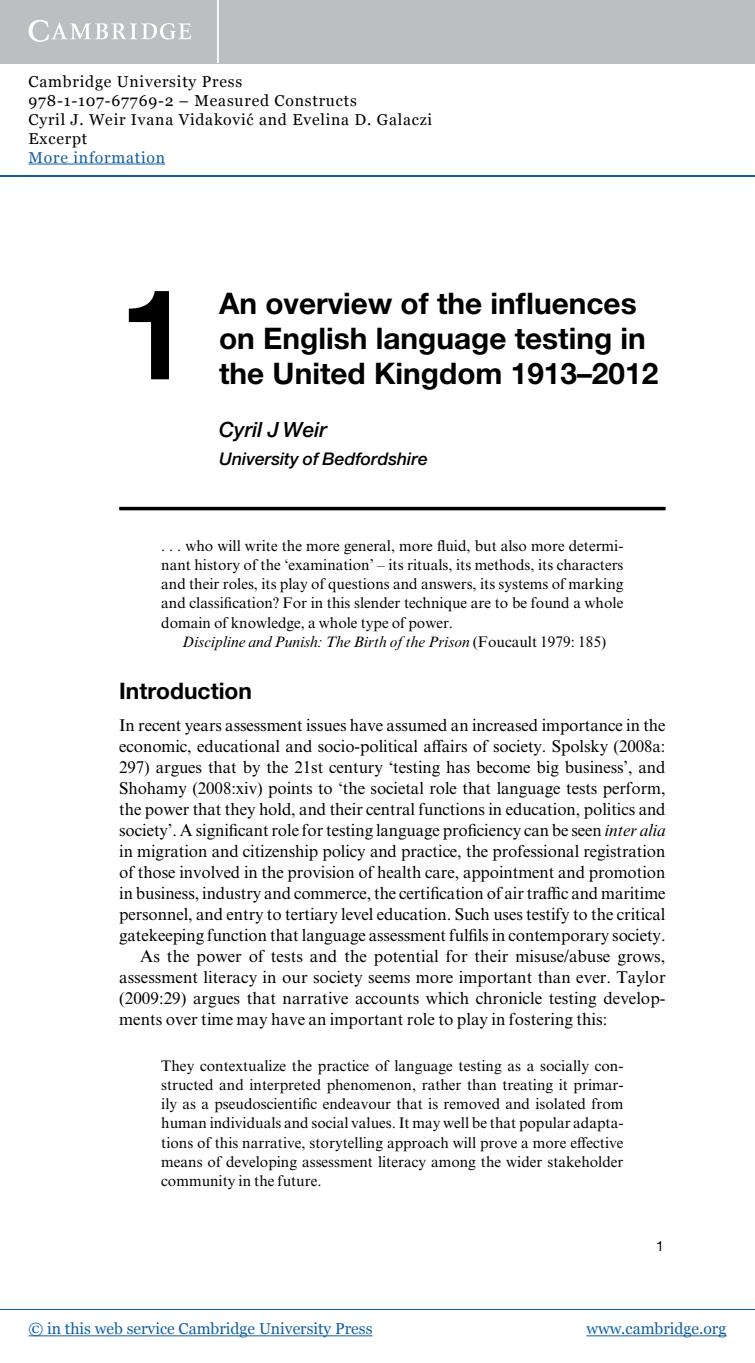
<style>
.page{position:relative;width:755px;height:1363px;background:#fff}
.page>*{position:absolute;margin:0;border:0;box-sizing:border-box;transform-origin:0 0}
.t1{font:700 126px "Helvetica Neue LT Std";color:#000}
.t2{font:700 29.75px/35px "Helvetica Neue LT Std";color:#000}
.t3{font:700 22.75px "Helvetica Neue LT Std";color:#000}
.t4{font:italic 500 21px "Helvetica Neue LT Std";color:#000}
.t5{font:italic 500 17.5px "Helvetica Neue LT Std";color:#000}
.t6{font:17.15px "Times NRMT Pro";letter-spacing:-.005em;color:#000}
.t7{font:15.75px/18.7px "Georgia";letter-spacing:.05em;color:#000}
.t8{font:15.75px "Georgia";color:#105ea3}
.t9{font:15.75px "Georgia";letter-spacing:.05em;color:#105ea3}
.t10{font:15.4px/19.2px "Times NRMT Pro";color:#000;text-align:justify}
.t11{font:italic 15.4px "Times NRMT Pro";color:#000}
.t12{font:14px "Helvetica Neue LT Std";color:#000}
.s1{font-style:normal}
.s2{font-style:italic}
</style>
<div class="page">
<div style="left:0;top:0;width:754px;height:63px;background:#bcbebf"></div>
<hr style="left:217px;top:0;width:2px;height:63px;background:#fff">
<svg style="left:29px;top:20px;width:162px;height:22px"></svg>
<hr style="left:29px;top:164px;width:136px;height:1px;background:#105ea3">
<hr style="left:0;top:175px;width:754px;height:2px;background:#105ea3">
<hr style="left:0;top:1308px;width:754px;height:1px;background:#105ea3">
<hr style="left:29px;top:1335px;width:343px;height:1px;background:#105ea3">
<hr style="left:586px;top:1335px;width:139px;height:1px;background:#105ea3">
<hr style="left:119px;top:507px;width:546px;height:3px;background:#000">
<p class="t7" style="left:29px;top:73px;width:405px">Cambridge University Press<br>978-1-107-67769-2 – Measured Constructs<br>Cyril J. Weir Ivana Vidaković and Evelina D. Galaczi<br>Excerpt</p>
<p class="t9" style="left:29px;top:148px;width:138px">More information</p>
<h1 class="t1" style="left:119px;top:256px;width:72px">1</h1>
<h2 class="t2" style="left:219px;top:285px;width:440px">An overview of the influences on English language testing in the United Kingdom 1913–2012</h2>
<p class="t4" style="left:219px;top:417px;width:110px">Cyril J Weir</p>
<p class="t5" style="left:219px;top:448px;width:210px">University of Bedfordshire</p>
<p class="t10" style="left:161px;top:536px;width:463px">. . . who will write the more general, more fluid, but also more determi&shy;nant history of the ‘examination’ – its rituals, its methods, its characters and their roles, its play of questions and answers, its systems of marking and classification? For in this slender technique are to be found a whole domain of knowledge, a whole type of power.</p>
<p class="t11" style="left:182px;top:632px;width:425px">Discipline and Punish: The Birth of the Prison <span class="s1">(Foucault 1979: 185)</span></p>
<h3 class="t3" style="left:119px;top:677px;width:134px">Introduction</h3>
<p class="t6" style="left:119px;top:714px;width:547px">In recent years assessment issues have assumed an increased importance in the</p>
<p class="t6" style="left:119px;top:735px;width:547px">economic, educational and socio- political affairs of society. Spolsky (2008a:</p>
<p class="t6" style="left:119px;top:756px;width:547px">297) argues that by the 21st century ‘testing has become big business’, and</p>
<p class="t6" style="left:119px;top:777px;width:547px">Shohamy (2008:xiv) points to ‘the societal role that language tests perform,</p>
<p class="t6" style="left:119px;top:798px;width:547px">the power that they hold, and their central functions in education, politics and</p>
<p class="t6" style="left:119px;top:819px;width:547px">society’. A significant role for testing language proficiency can be seen <span class="s2">inter alia</span></p>
<p class="t6" style="left:119px;top:840px;width:547px">in migration and citizenship policy and practice, the professional registration</p>
<p class="t6" style="left:119px;top:861px;width:547px">of those involved in the provision of health care, appointment and promotion</p>
<p class="t6" style="left:119px;top:882px;width:547px">in business, industry and commerce, the certification of air traffic and maritime</p>
<p class="t6" style="left:119px;top:903px;width:547px">personnel, and entry to tertiary level education. Such uses testify to the critical</p>
<p class="t6" style="left:119px;top:924px;width:547px">gatekeeping function that language assessment fulfils in contemporary society.</p>
<p class="t6" style="left:140px;top:945px;width:526px">As the power of tests and the potential for their misuse/abuse grows,</p>
<p class="t6" style="left:119px;top:966px;width:547px">assessment literacy in our society seems more important than ever. Taylor</p>
<p class="t6" style="left:119px;top:987px;width:547px">(2009:29) argues that narrative accounts which chronicle testing develop-</p>
<p class="t6" style="left:119px;top:1008px;width:489px">ments over time may have an important role to play in fostering this:</p>
<p class="t10" style="left:161px;top:1056px;width:463px">They contextualize the practice of language testing as a socially con&shy;structed and interpreted phenomenon, rather than treating it primar&shy;ily as a pseudoscientific endeavour that is removed and isolated from human individuals and social values. It may well be that popular adapta&shy;tions of this narrative, storytelling approach will prove a more effective means of developing assessment literacy among the wider stakeholder community in the future.</p>
<p class="t12" style="left:655px;top:1237px;width:9px">1</p>
<p class="t8" style="left:29px;top:1319px;width:345px">© in this web service Cambridge University Press</p>
<p class="t8" style="left:586px;top:1319px;width:141px">www.cambridge.org</p>
</div>
